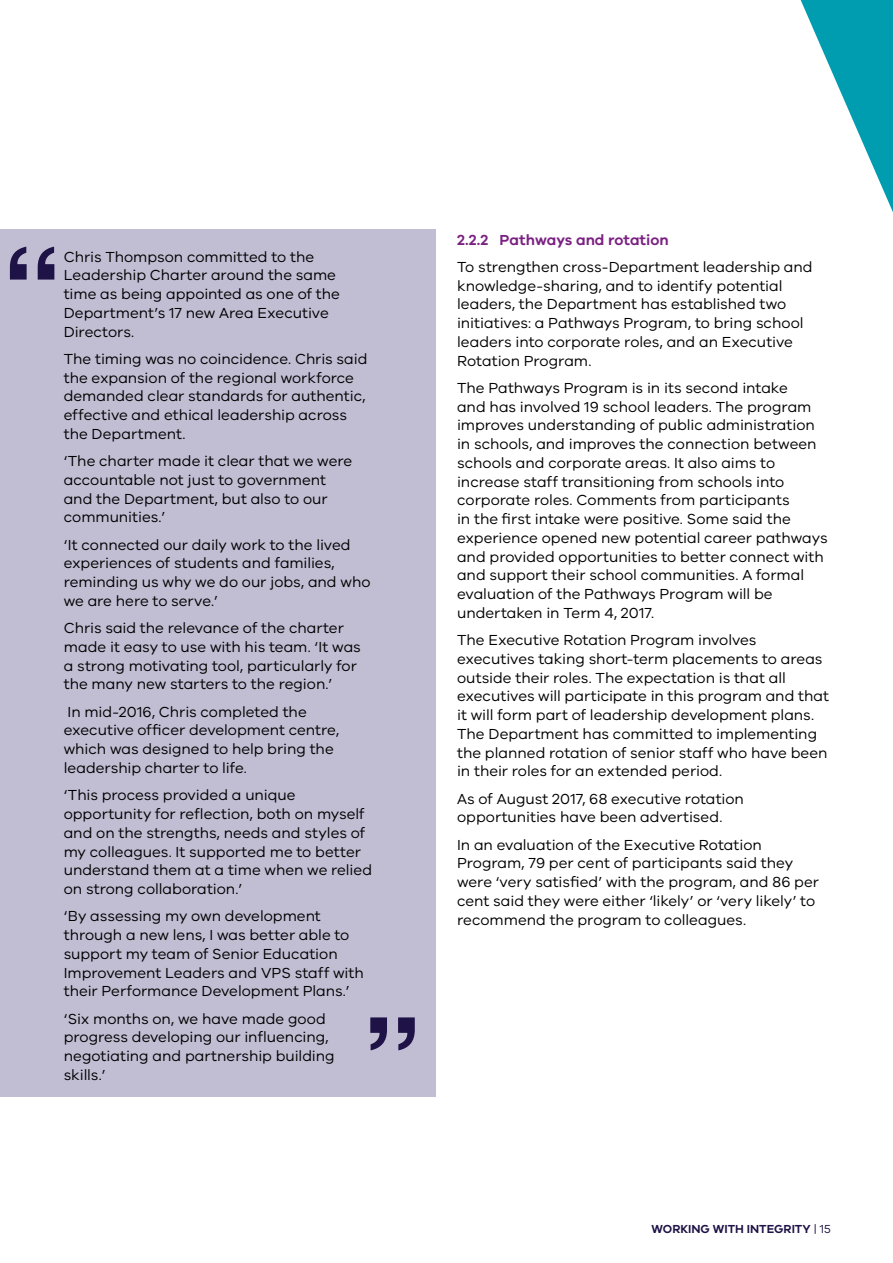
<style>
.page{position:relative;width:893px;height:1263px;background:#fff}
.page>*{position:absolute;margin:0;border:0;box-sizing:border-box;transform-origin:0 0}
.t1{font:15px/18.8px "VIC";color:#000}
.t2{font:600 15px "VIC";color:#7a2182}
.t3{font:600 12px "VIC";color:#1e1246}
.s1{font-weight:400}
</style>
<div class="page">
<svg style="left:800px;top:0;width:93px;height:212px"></svg>
<div style="left:0;top:230px;width:436px;height:867px;background:#c1bdd3"></div>
<svg style="left:10px;top:247px;width:44px;height:33px"></svg>
<svg style="left:370px;top:1017px;width:45px;height:33px"></svg>
<p class="t1" style="left:64px;top:247px;width:278px">Chris Thompson committed to the<br>Leadership Charter around the same time as being appointed as one of the<br>Department’s 17 new Area Executive<br>Directors.</p>
<p class="t1" style="left:64px;top:349px;width:305px">The timing was no coincidence. Chris said the expansion of the regional workforce demanded clear standards for authentic, effective and ethical leadership across the Department.</p>
<p class="t1" style="left:64px;top:451px;width:290px">‘The charter made it clear that we were accountable not just to government and the Department, but also to our communities.’</p>
<p class="t1" style="left:64px;top:535px;width:308px">‘It connected our daily work to the lived experiences of students and families, reminding us why we do our jobs, and who we are here to serve.’</p>
<p class="t1" style="left:64px;top:618px;width:299px">Chris said the relevance of the charter made it easy to use with his team. ‘It was a strong motivating tool, particularly for the many new starters to the region.’</p>
<p class="t1" style="left:64px;top:702px;width:277px">In mid-2016, Chris completed the executive officer development centre, which was designed to help bring the leadership charter to life.</p>
<p class="t1" style="left:64px;top:785px;width:310px">‘This process provided a unique opportunity for reflection, both on myself and on the strengths, needs and styles of my colleagues. It supported me to better understand them at a time when we relied on strong collaboration.’</p>
<p class="t1" style="left:64px;top:906px;width:302px">‘By assessing my own development through a new lens, I was better able to support my team of Senior Education Improvement Leaders and VPS staff with their Performance Development Plans.’</p>
<p class="t1" style="left:64px;top:1009px;width:272px">‘Six months on, we have made good progress developing our influencing, negotiating and partnership building skills.’</p>
<p class="t2" style="left:457px;top:230px;width:213px">2.2.2 Pathways and rotation</p>
<p class="t1" style="left:457px;top:257px;width:357px">To strengthen cross-Department leadership and knowledge-sharing, and to identify potential leaders, the Department has established two initiatives: a Pathways Program, to bring school leaders into corporate roles, and an Executive Rotation Program.</p>
<p class="t1" style="left:457px;top:378px;width:372px">The Pathways Program is in its second intake<br>and has involved 19 school leaders. The program improves understanding of public administration in schools, and improves the connection between schools and corporate areas. It also aims to increase staff transitioning from schools into corporate roles. Comments from participants<br>in the first intake were positive. Some said the experience opened new potential career pathways and provided opportunities to better connect with and support their school communities. A formal evaluation of the Pathways Program will be undertaken in Term 4, 2017.</p>
<p class="t1" style="left:457px;top:630px;width:374px">The Executive Rotation Program involves executives taking short-term placements to areas outside their roles. The expectation is that all executives will participate in this program and that it will form part of leadership development plans.<br>The Department has committed to implementing the planned rotation of senior staff who have been in their roles for an extended period.</p>
<p class="t1" style="left:457px;top:789px;width:288px">As of August 2017, 68 executive rotation opportunities have been advertised.</p>
<p class="t1" style="left:457px;top:835px;width:363px">In an evaluation of the Executive Rotation Program, 79 per cent of participants said they were ‘very satisfied’ with the program, and 86 per cent said they were either ‘likely’ or ‘very likely’ to recommend the program to colleagues.</p>
<p class="t3" style="left:651px;top:1222px;width:181px">WORKING WITH INTEGRITY <span class="s1">| 15</span></p>
</div>
